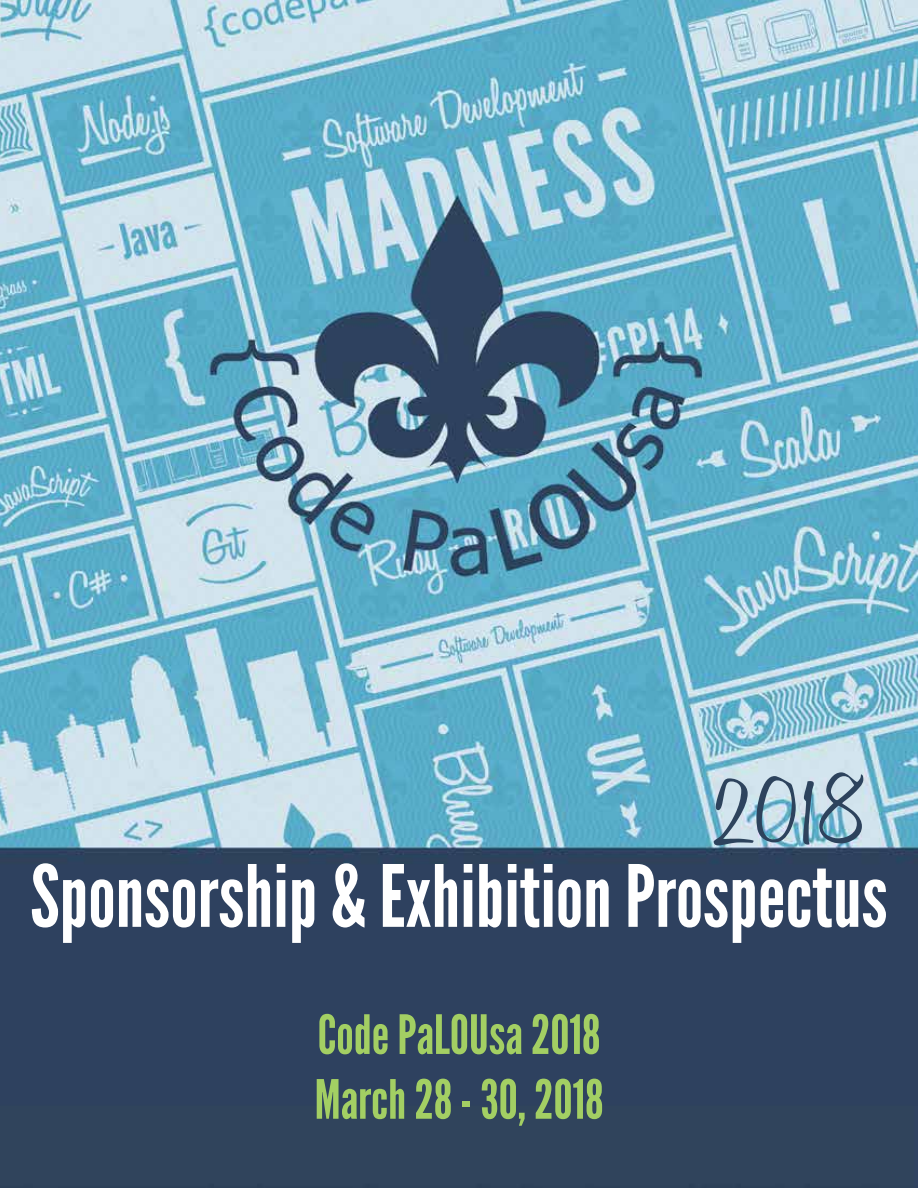
<style>
.page{position:relative;width:918px;height:1188px;background:#fff}
.page>*{position:absolute;margin:0;border:0;box-sizing:border-box;transform-origin:0 0}
.t1{font:300 102px "Honey Script";color:#2d435d}
.t2{font:85.5px "League Gothic";color:#fff}
.t3{font:54px/64.8px "League Gothic";color:#a3cf63}
</style>
<div class="page">
<img style="left:0;top:0;width:918px;height:1188px">
<p class="t1" style="left:715px;top:749px;width:156px">2018</p>
<p class="t2" style="left:30px;top:845px;width:859px">Sponsorship &amp; Exhibition Prospectus</p>
<p class="t3" style="left:315px;top:1003px;width:290px">Code PaLOUsa 2018<br>March 28 - 30, 2018</p>
</div>
